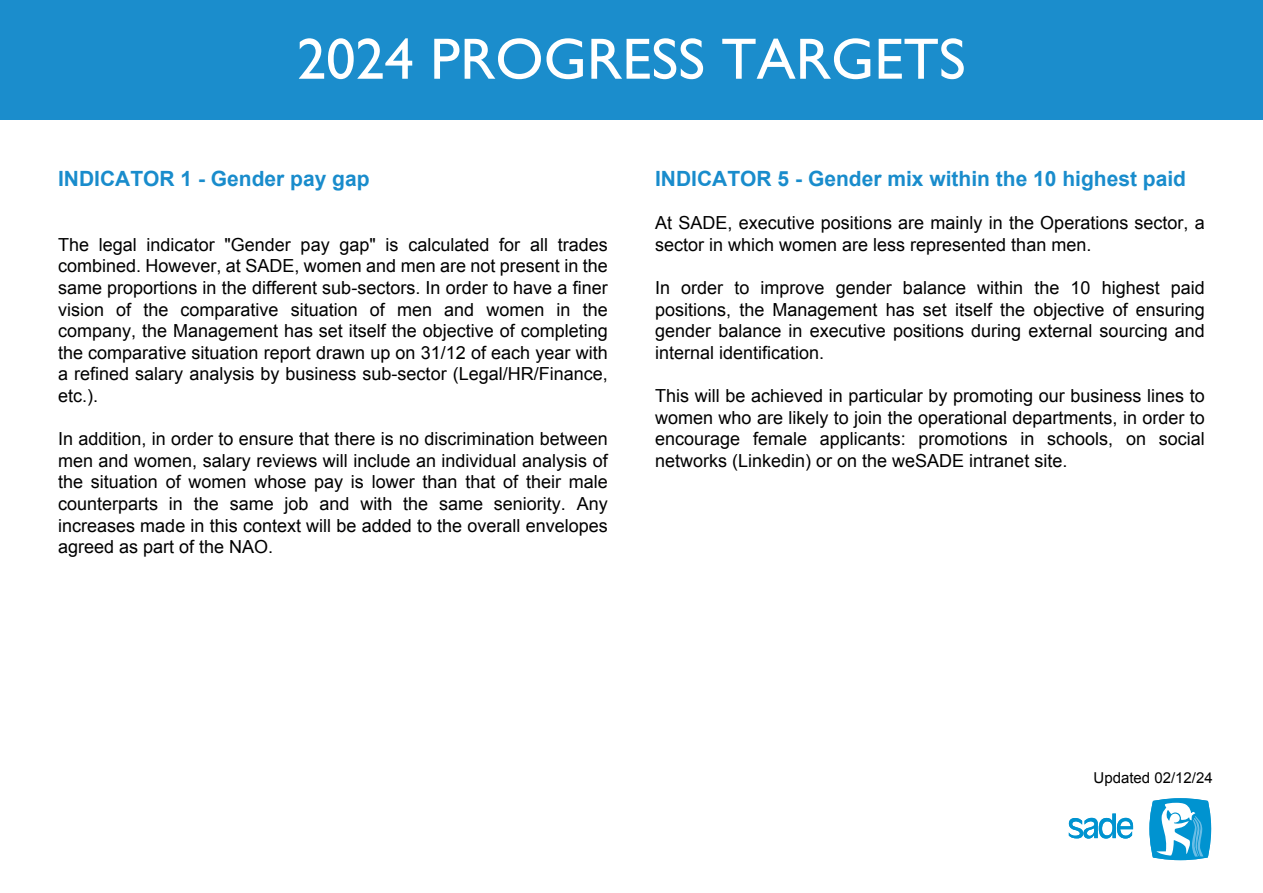
<style>
.page{position:relative;width:1263px;height:893px;background:#fff}
.page>*{position:absolute;margin:0;border:0;box-sizing:border-box;transform-origin:0 0}
.t1{font:58.5px "Gill Sans";color:#fff}
.t2{font:700 21px "Arial";color:#198ccc}
.t3{font:18px/21.6px "Arial";color:#000001;text-align:justify}
.t4{font:15px "Arial";color:#000001}
</style>
<div class="page">
<div style="left:0;top:0;width:1263px;height:119px;background:#1b8dcc"></div>
<svg style="left:1069px;top:813px;width:64px;height:25px"></svg>
<svg style="left:1149px;top:798px;width:62px;height:62px"></svg>
<h1 class="t1" style="left:297px;top:25px;width:670px">2024 PROGRESS TARGETS</h1>
<p class="t2" style="left:58px;top:165px;width:313px">INDICATOR 1 - Gender pay gap</p>
<p class="t3" style="left:58px;top:234px;width:551px">The legal indicator "Gender pay gap" is calculated for all trades combined. However, at SADE, women and men are not present in the same proportions in the different sub-sectors. In order to have a finer vision of the comparative situation of men and women in the company, the Management has set itself the objective of completing the comparative situation report drawn up on 31/12 of each year with a refined salary analysis by business sub-sector (Legal/HR/Finance, etc.).</p>
<p class="t3" style="left:58px;top:428px;width:551px">In addition, in order to ensure that there is no discrimination between men and women, salary reviews will include an individual analysis of the situation of women whose pay is lower than that of their male counterparts in the same job and with the same seniority. Any increases made in this context will be added to the overall envelopes agreed as part of the NAO.</p>
<p class="t2" style="left:655px;top:165px;width:532px">INDICATOR 5 - Gender mix within the 10 highest paid</p>
<p class="t3" style="left:655px;top:212px;width:551px">At SADE, executive positions are mainly in the Operations sector, a sector in which women are less represented than men.</p>
<p class="t3" style="left:655px;top:277px;width:551px">In order to improve gender balance within the 10 highest paid positions, the Management has set itself the objective of ensuring gender balance in executive positions during external sourcing and internal identification.</p>
<p class="t3" style="left:655px;top:385px;width:551px">This will be achieved in particular by promoting our business lines to women who are likely to join the operational departments, in order to encourage female applicants: promotions in schools, on social networks (Linkedin) or on the weSADE intranet site.</p>
<p class="t4" style="left:1093px;top:768px;width:121px">Updated 02/12/24</p>
</div>
